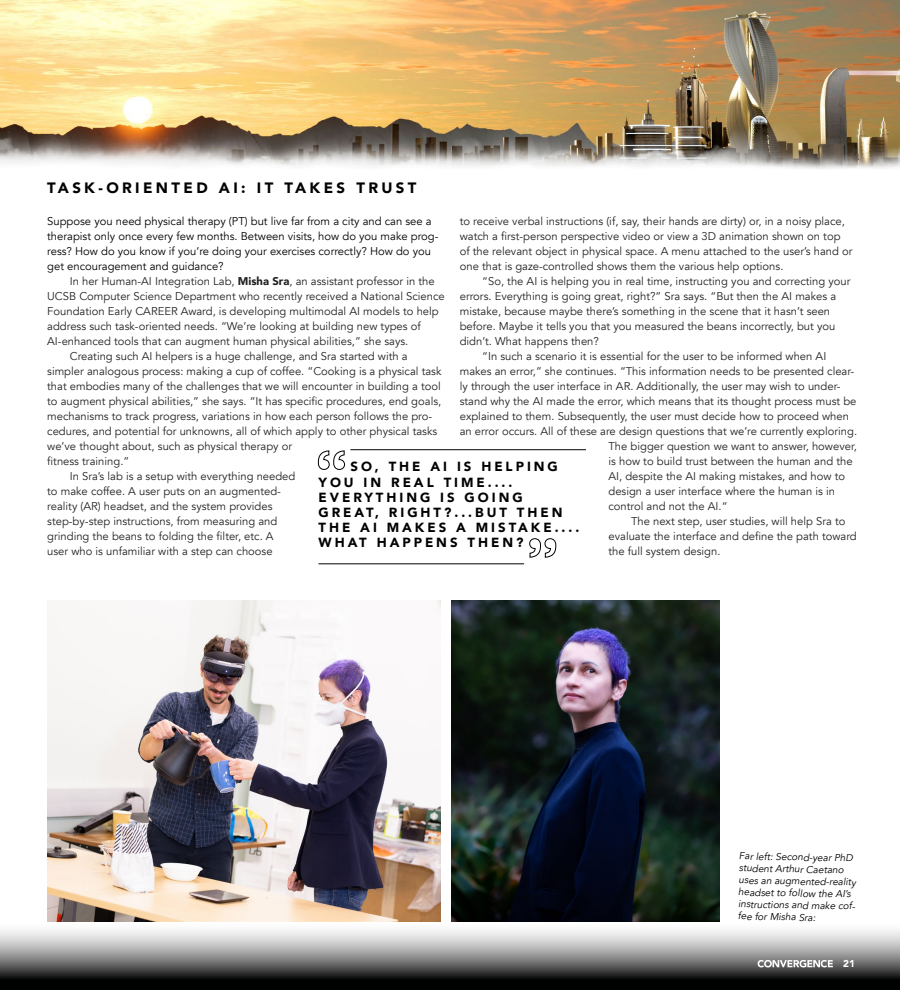
<style>
.page{position:relative;width:900px;height:990px;background:#fff}
.page>*{position:absolute;margin:0;border:0;box-sizing:border-box;transform-origin:0 0}
.t1{font:900 15px "Avenir";letter-spacing:.225em;color:#000}
.t2{font:900 13.25px/15.2px "Avenir";letter-spacing:.225em;color:#000}
.t3{font:11.25px/15px "Avenir";color:#222}
.t4{font:11.25px/15px "Avenir";color:#000}
.t5{font:italic 10px/12px "Avenir";color:#000}
.t6{font:900 10px "Avenir";color:#fff}
.s1{font-weight:900}
</style>
<div class="page">
<img style="left:0;top:0;width:900px;height:169px">
<svg style="left:0;top:896px;width:900px;height:94px"></svg>
<img style="left:47px;top:600px;width:393px;height:322px">
<img style="left:451px;top:600px;width:269px;height:322px">
<hr style="left:350px;top:450px;width:236px;height:1px;background:#000">
<hr style="left:319px;top:564px;width:205px;height:1px;background:#000">
<svg style="left:529px;top:538px;width:27px;height:20px"></svg>
<svg style="left:318px;top:450px;width:27px;height:20px"></svg>
<svg style="left:758px;top:960px;width:75px;height:7px"></svg>
<h1 class="t1" style="left:47px;top:175px;width:371px">TASK-ORIENTED AI: IT TAKES TRUST</h1>
<p class="t4" style="left:47px;top:214px;width:393px">Suppose you need physical therapy (PT) but live far from a city and can see a therapist only once every few months. Between visits, how do you make prog&shy;ress? How do you know if you’re doing your exercises correctly? How do you get encouragement and guidance?</p>
<p class="t3" style="left:70px;top:274px;width:366px">In her Human-AI Integration Lab, <span class="s1">Misha Sra</span>, an assistant professor in the</p>
<p class="t3" style="left:47px;top:289px;width:399px">UCSB Computer Science Department who recently received a National Science</p>
<p class="t3" style="left:47px;top:304px;width:393px">Foundation Early CAREER Award, is developing multimodal AI models to help</p>
<p class="t3" style="left:47px;top:319px;width:375px">address such task-oriented needs. “We’re looking at building new types of</p>
<p class="t3" style="left:47px;top:334px;width:363px">AI-enhanced tools that can augment human physical abilities,” she says.</p>
<p class="t3" style="left:70px;top:349px;width:339px">Creating such AI helpers is a huge challenge, and Sra started with a</p>
<p class="t3" style="left:47px;top:364px;width:396px">simpler analogous process: making a cup of coffee. “Cooking is a physical task</p>
<p class="t3" style="left:47px;top:379px;width:395px">that embodies many of the challenges that we will encounter in building a tool</p>
<p class="t3" style="left:47px;top:394px;width:396px">to augment physical abilities,” she says. “It has specific procedures, end goals,</p>
<p class="t3" style="left:47px;top:409px;width:386px">mechanisms to track progress, variations in how each person follows the pro-</p>
<p class="t3" style="left:47px;top:424px;width:392px">cedures, and potential for unknowns, all of which apply to other physical tasks</p>
<p class="t3" style="left:47px;top:439px;width:247px">we’ve thought about, such as physical therapy or</p>
<p class="t3" style="left:47px;top:454px;width:84px">fitness training.”</p>
<p class="t3" style="left:70px;top:469px;width:227px">In Sra’s lab is a setup with everything needed</p>
<p class="t3" style="left:47px;top:484px;width:235px">to make coffee. A user puts on an augmented-</p>
<p class="t3" style="left:47px;top:499px;width:227px">reality (AR) headset, and the system provides</p>
<p class="t3" style="left:47px;top:514px;width:232px">step-by-step instructions, from measuring and</p>
<p class="t3" style="left:47px;top:529px;width:228px">grinding the beans to folding the filter, etc. A</p>
<p class="t3" style="left:47px;top:544px;width:227px">user who is unfamiliar with a step can choose</p>
<p class="t3" style="left:460px;top:214px;width:394px">to receive verbal instructions (if, say, their hands are dirty) or, in a noisy place, watch a first-person perspective video or view a 3D animation shown on top of the relevant object in physical space. A menu attached to the user’s hand or one that is gaze-controlled shows them the various help options.</p>
<p class="t3" style="left:482px;top:274px;width:370px">“So, the AI is helping you in real time, instructing you and correcting your</p>
<p class="t3" style="left:460px;top:289px;width:378px">errors. Everything is going great, right?” Sra says. “But then the AI makes a</p>
<p class="t3" style="left:460px;top:304px;width:372px">mistake, because maybe there’s something in the scene that it hasn’t seen</p>
<p class="t3" style="left:460px;top:319px;width:377px">before. Maybe it tells you that you measured the beans incorrectly, but you</p>
<p class="t3" style="left:460px;top:334px;width:141px">didn’t. What happens then?</p>
<p class="t3" style="left:482px;top:349px;width:346px">“In such a scenario it is essential for the user to be informed when AI</p>
<p class="t3" style="left:460px;top:364px;width:396px">makes an error,” she continues. “This information needs to be presented clear-</p>
<p class="t3" style="left:460px;top:379px;width:382px">ly through the user interface in AR. Additionally, the user may wish to under-</p>
<p class="t3" style="left:460px;top:394px;width:398px">stand why the AI made the error, which means that its thought process must be</p>
<p class="t3" style="left:460px;top:409px;width:391px">explained to them. Subsequently, the user must decide how to proceed when</p>
<p class="t3" style="left:460px;top:424px;width:399px">an error occurs. All of these are design questions that we’re currently exploring.</p>
<p class="t3" style="left:609px;top:439px;width:250px">The bigger question we want to answer, however,</p>
<p class="t3" style="left:609px;top:454px;width:246px">is how to build trust between the human and the</p>
<p class="t3" style="left:609px;top:469px;width:238px">AI, despite the AI making mistakes, and how to</p>
<p class="t3" style="left:609px;top:484px;width:228px">design a user interface where the human is in</p>
<p class="t3" style="left:609px;top:499px;width:121px">control and not the AI.“</p>
<p class="t3" style="left:631px;top:514px;width:216px">The next step, user studies, will help Sra to</p>
<p class="t3" style="left:609px;top:529px;width:250px">evaluate the interface and define the path toward</p>
<p class="t3" style="left:609px;top:544px;width:114px">the full system design.</p>
<p class="t2" style="left:318px;top:459px;width:262px;text-indent:32px">SO, THE AI IS HELPING<br>YOU IN REAL TIME....<br>EVERYTHING IS GOING<br>GREAT, RIGHT?...BUT THEN<br>THE AI MAKES A MISTAKE....<br>WHAT HAPPENS THEN?</p>
<p class="t5" style="left:739px;top:850px;width:120px;rotate:1deg">Far left: Second-year PhD student Arthur Caetano uses an augmented-reality headset to follow the AI’s instructions and make cof&shy;fee for Misha Sra:</p>
<p class="t6" style="left:843px;top:955px;width:13px">21</p>
</div>
